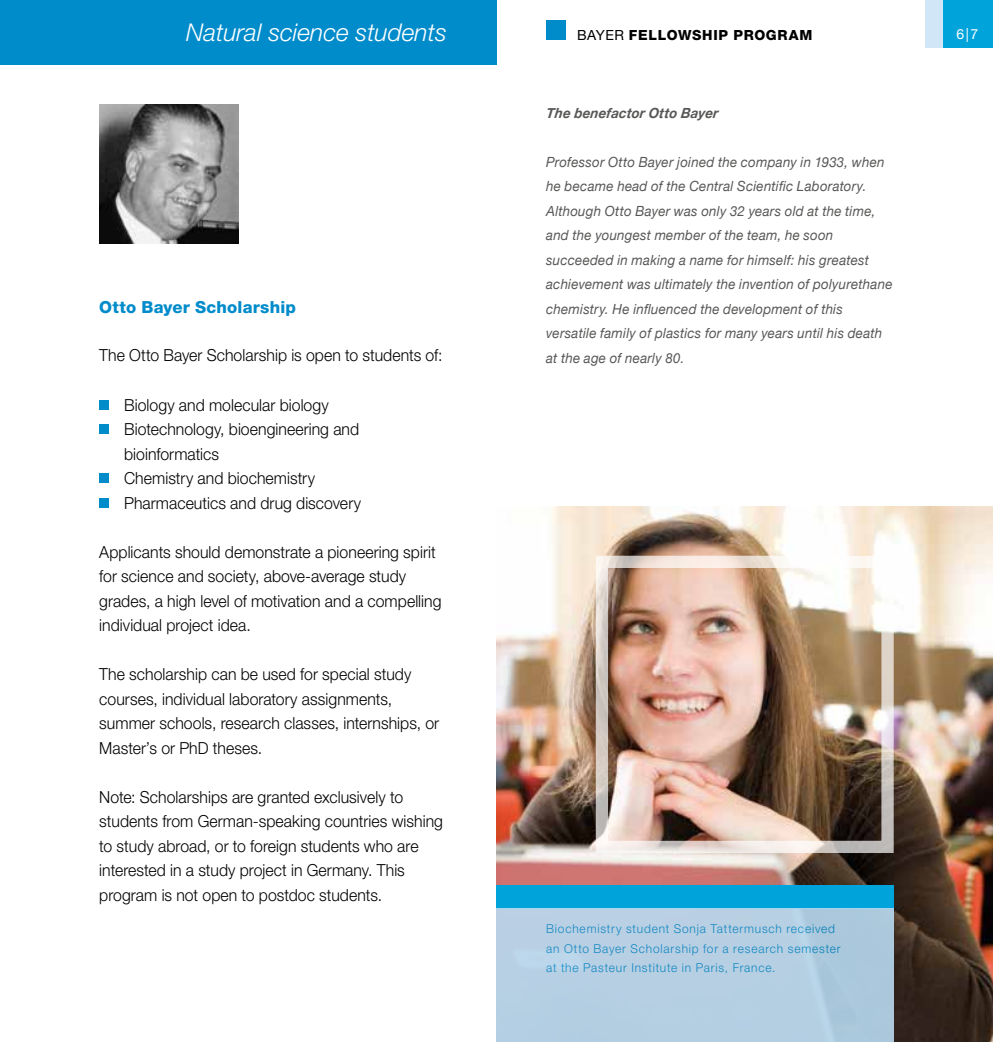
<style>
.page{position:relative;width:993px;height:1042px;background:#fff}
.page>*{position:absolute;margin:0;border:0;box-sizing:border-box;transform-origin:0 0}
.t1{font:italic 300 24.5px "Helvetica Neue LT";color:#fff}
.t2{font:300 16.62px/24.5px "Helvetica Neue LT";letter-spacing:.005em;color:#000;scale:.95 1}
.t3{font:800 16.62px "Helvetica Neue LT";color:#008bcb}
.t4{font:italic 14px/24.5px "Helvetica Neue";letter-spacing:.015em;color:#575756;scale:.95 1}
.t5{font:800 14px "Helvetica Neue LT";letter-spacing:.05em;color:#000}
.t6{font:italic 700 14px "Helvetica Neue";color:#575756;scale:.95 1}
.t7{font:14px "Helvetica Neue LT Std";color:#fff}
.t8{font:300 12.25px/19.2px "Helvetica Neue LT";letter-spacing:.07em;color:#008bcb}
.s1{font-family:"Helvetica Neue LT Std";font-weight:400}
</style>
<div class="page">
<div style="left:925px;top:0;width:67px;height:48px;background:#d1e7f7"></div>
<div style="left:943px;top:0;width:49px;height:48px;background:#00a4da"></div>
<div style="left:0;top:0;width:496px;height:64px;background:#008bcb"></div>
<div style="left:546px;top:20px;width:20px;height:20px;background:#008bcb"></div>
<div style="left:99px;top:400px;width:10px;height:10px;background:#008bcb"></div>
<div style="left:99px;top:424px;width:10px;height:10px;background:#008bcb"></div>
<div style="left:99px;top:473px;width:10px;height:10px;background:#008bcb"></div>
<div style="left:99px;top:498px;width:10px;height:10px;background:#008bcb"></div>
<img style="left:99px;top:104px;width:139px;height:139px">
<img style="left:496px;top:506px;width:496px;height:536px">
<div style="left:496px;top:885px;width:397px;height:24px;background:#00a4da"></div>
<div style="left:496px;top:909px;width:397px;height:133px;background:#b6cfe3"></div>
<div style="left:595px;top:556px;width:298px;height:297px;border:12px solid #fff"></div>
<h1 class="t1" style="left:186px;top:18px;width:262px">Natural science students</h1>
<p class="t3" style="left:99px;top:297px;width:198px">Otto Bayer Scholarship</p>
<p class="t2" style="left:99px;top:342px;width:363px">The Otto Bayer Scholarship is open to students of:</p>
<p class="t2" style="left:124px;top:392px;width:217px">Biology and molecular biology</p>
<p class="t2" style="left:124px;top:417px;width:249px">Biotechnology, bioengineering and</p>
<p class="t2" style="left:124px;top:441px;width:101px">bioinformatics</p>
<p class="t2" style="left:109px;top:466px;width:218px">Chemistry and biochemistry</p>
<p class="t2" style="left:124px;top:490px;width:251px">Pharmaceutics and drug discovery</p>
<p class="t2" style="left:99px;top:539px;width:361px">Applicants should demonstrate a pioneering spirit for science and society, above-average study grades, a high level of motivation and a compelling individual project idea.</p>
<p class="t2" style="left:99px;top:662px;width:359px">The scholarship can be used for special study courses, individual laboratory assignments, summer schools, research classes, internships, or Master’s or PhD theses.</p>
<p class="t2" style="left:99px;top:784px;width:363px">Note: Scholarships are granted exclusively to students from German-speaking countries wishing to study abroad, or to foreign students who are interested in a study project in Germany. This program is not open to postdoc students.</p>
<p class="t5" style="left:577px;top:27px;width:237px"><span class="s1">BAYER</span> Fellowship Program</p>
<p class="t7" style="left:956px;top:26px;width:23px">6|7</p>
<p class="t6" style="left:546px;top:102px;width:185px">The benefactor Otto Bayer</p>
<p class="t4" style="left:546px;top:150px;width:366px">Professor Otto Bayer joined the company in 1933, when he became head of the Central Scientific Laboratory.<br>Although Otto Bayer was only 32 years old at the time, and the youngest member of the team, he soon succeeded in making a name for himself: his greatest achievement was ultimately the invention of polyurethane chemistry. He influenced the development of this versatile family of plastics for many years until his death at the age of nearly 80.</p>
<p class="t8" style="left:546px;top:919px;width:296px">Biochemistry student Sonja Tattermusch received an Otto Bayer Scholarship for a research semester at the Pasteur Institute in Paris, France.</p>
</div>
